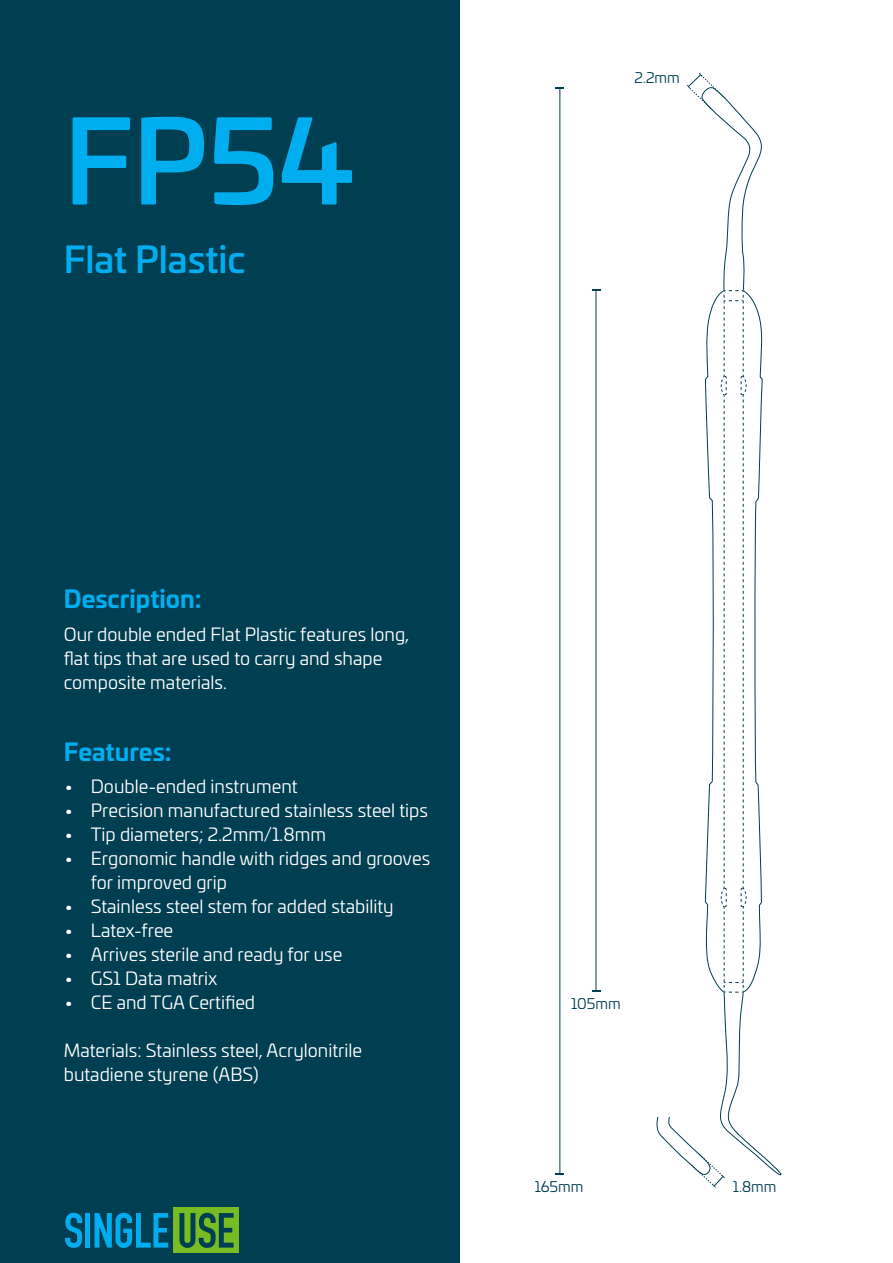
<style>
.page{position:relative;width:893px;height:1263px;background:#fff}
.page>*{position:absolute;margin:0;border:0;box-sizing:border-box;transform-origin:0 0}
.t1{font:500 114px "Univia Pro";color:#00aeef}
.t2{font:500 36px "Univia Pro";color:#00aeef}
.t3{font:700 24px "Univia Pro";color:#00aeef}
.t4{font:18px/24px "Univia Pro";color:#fff}
.t5{font:14.55px "Univia Pro";color:#003e52}
</style>
<div class="page">
<div style="left:0;top:0;width:459px;height:1263px;background:#003e52"></div>
<div style="left:174px;top:1207px;width:65px;height:46px;background:#76bc22"></div>
<svg style="left:65px;top:1213px;width:17px;height:35px"></svg>
<div style="left:85px;top:1213px;width:5px;height:34px;background:#00aeef"></div>
<svg style="left:95px;top:1213px;width:73px;height:35px"></svg>
<svg style="left:179px;top:1213px;width:55px;height:35px"></svg>
<svg style="left:704px;top:97px;width:78px;height:1078px"></svg>
<svg style="left:720px;top:290px;width:27px;height:703px"></svg>
<hr style="left:559px;top:88px;width:1px;height:1086px;background:#003e52">
<svg style="left:555px;top:1173px;width:9px;height:2px"></svg>
<hr style="left:596px;top:290px;width:1px;height:701px;background:#003e52">
<svg style="left:592px;top:289px;width:8px;height:2px"></svg>
<svg style="left:687px;top:73px;width:38px;height:37px"></svg>
<svg style="left:656px;top:1118px;width:69px;height:70px"></svg>
<h1 class="t1" style="left:64px;top:74px;width:292px">FP54</h1>
<h2 class="t2" style="left:64px;top:232px;width:183px">Flat Plastic</h2>
<p class="t5" style="left:635px;top:67px;width:47px">2.2mm</p>
<h3 class="t3" style="left:64px;top:580px;width:139px">Description:</h3>
<p class="t4" style="left:64px;top:621px;width:347px">Our double ended Flat Plastic features long, flat tips that are used to carry and shape composite materials.</p>
<h3 class="t3" style="left:64px;top:732px;width:109px">Features:</h3>
<p class="t4" style="left:64px;top:774px;width:235px">• Double-ended instrument</p>
<p class="t4" style="left:64px;top:798px;width:366px">• Precision manufactured stainless steel tips</p>
<p class="t4" style="left:64px;top:822px;width:264px">• Tip diameters; 2.2mm/1.8mm</p>
<p class="t4" style="left:91px;top:846px;width:341px;text-indent:-27px">• Ergonomic handle with ridges and grooves for improved grip</p>
<p class="t4" style="left:64px;top:894px;width:331px">• Stainless steel stem for added stability</p>
<p class="t4" style="left:64px;top:918px;width:111px">• Latex-free</p>
<p class="t4" style="left:64px;top:942px;width:280px">• Arrives sterile and ready for use</p>
<p class="t4" style="left:64px;top:966px;width:155px">• GS1 Data matrix</p>
<p class="t4" style="left:64px;top:990px;width:193px">• CE and TGA Certified</p>
<p class="t4" style="left:64px;top:1038px;width:300px">Materials: Stainless steel, Acrylonitrile butadiene styrene (ABS)</p>
<p class="t5" style="left:571px;top:993px;width:51px">105mm</p>
<p class="t5" style="left:535px;top:1176px;width:50px">165mm</p>
<p class="t5" style="left:733px;top:1176px;width:45px">1.8mm</p>
</div>
